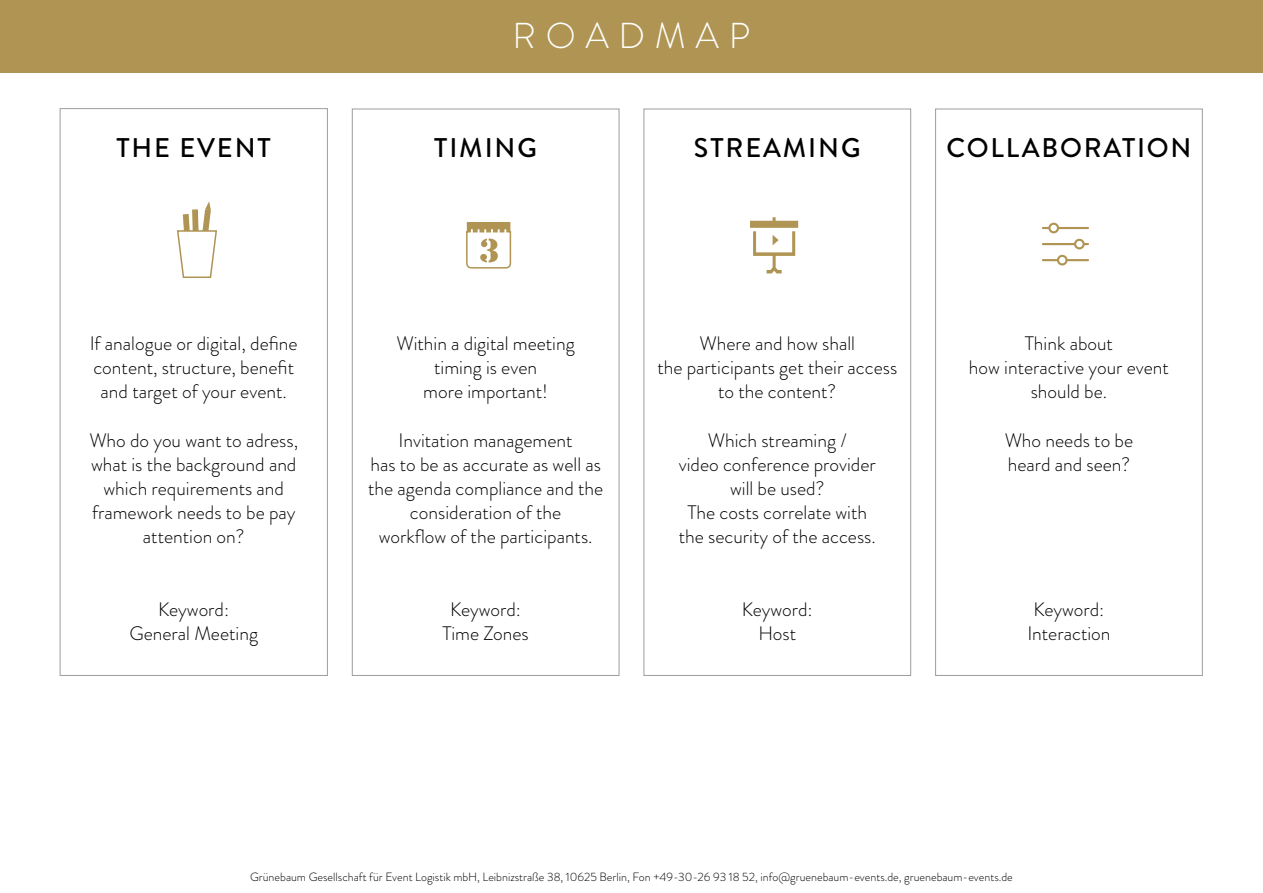
<style>
.page{position:relative;width:1263px;height:893px;background:#fff}
.page>*{position:absolute;margin:0;border:0;box-sizing:border-box;transform-origin:0 0}
.t1{font:300 36px "Brandon Grotesque";letter-spacing:.27em;color:#fff}
.t2{font:500 27px "Brandon Grotesque";letter-spacing:.07em;color:#000}
.t3{font:300 19.5px/24.2px "Brandon Grotesque";color:#000;text-align:center}
.t4{font:300 12px "Brandon Grotesque";color:#000}
</style>
<div class="page">
<div style="left:0;top:0;width:1263px;height:72px;background:#af9453"></div>
<div style="left:60px;top:108px;width:268px;height:568px;border:1px solid #9d9d9c"></div>
<div style="left:352px;top:109px;width:267px;height:567px;border:1px solid #9d9d9c"></div>
<div style="left:643px;top:109px;width:268px;height:567px;border:1px solid #9d9d9c"></div>
<div style="left:935px;top:109px;width:268px;height:567px;border:1px solid #9d9d9c"></div>
<svg style="left:176px;top:201px;width:41px;height:77px"></svg>
<svg style="left:466px;top:222px;width:46px;height:47px"></svg>
<svg style="left:750px;top:217px;width:48px;height:56px"></svg>
<svg style="left:1042px;top:223px;width:47px;height:42px"></svg>
<h2 class="t2" style="left:117px;top:129px;width:156px">THE EVENT</h2>
<p class="t3" style="left:90px;top:331px;width:209px">If analogue or digital, define content, structure, benefit and target of your event.</p>
<p class="t3" style="left:89px;top:428px;width:210px">Who do you want to adress, what is the background and which requirements and framework needs to be pay attention on?</p>
<p class="t3" style="left:129px;top:597px;width:130px">Keyword:<br>General Meeting</p>
<h1 class="t1" style="left:513px;top:11px;width:239px">ROADMAP</h1>
<h2 class="t2" style="left:434px;top:129px;width:104px">TIMING</h2>
<h2 class="t2" style="left:694px;top:129px;width:168px">STREAMING</h2>
<h2 class="t2" style="left:946px;top:129px;width:246px">COLLABORATION</h2>
<p class="t3" style="left:396px;top:331px;width:180px">Within a digital meeting timing is even<br>more important!</p>
<p class="t3" style="left:368px;top:428px;width:237px">Invitation management<br>has to be as accurate as well as the agenda compliance and the consideration of the<br>workflow of the participants.</p>
<p class="t3" style="left:442px;top:597px;width:88px">Keyword:<br>Time Zones</p>
<p class="t3" style="left:657px;top:331px;width:241px">Where and how shall<br>the participants get their access to the content?</p>
<p class="t3" style="left:679px;top:428px;width:199px">Which streaming /<br>video conference provider will be used?<br>The costs correlate with the security of the access.</p>
<p class="t3" style="left:742px;top:597px;width:72px">Keyword:<br>Host</p>
<p class="t3" style="left:969px;top:331px;width:201px">Think about<br>how interactive your event should be.</p>
<p class="t3" style="left:1005px;top:428px;width:130px;text-align:left">Who needs to be heard and seen?</p>
<p class="t3" style="left:1027px;top:597px;width:85px">Keyword:<br>Interaction</p>
<p class="t4" style="left:250px;top:869px;width:764px">Grünebaum Gesellschaft für Event Logistik mbH, Leibnizstraße 38, 10625 Berlin, Fon +49-30-26 93 18 52, info@gruenebaum-events.de, gruenebaum-events.de</p>
</div>
